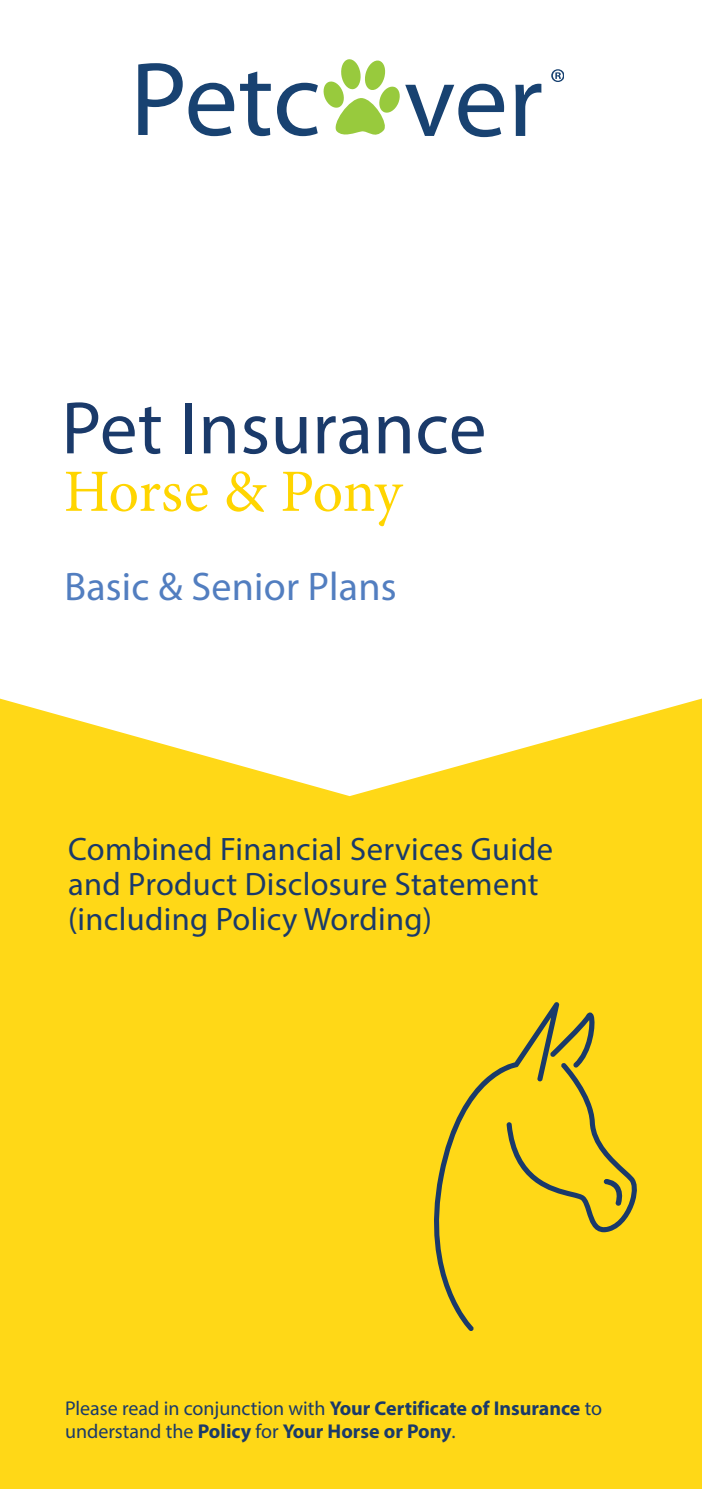
<style>
.page{position:relative;width:702px;height:1489px;background:#fff}
.page>*{position:absolute;margin:0;border:0;box-sizing:border-box;transform-origin:0 0}
.t1{font:75px "Myriad Pro";letter-spacing:.005em;color:#1a3a6a}
.t2{font:60px "Minion Pro";letter-spacing:-.005em;color:#ffd500}
.t3{font:40px "Myriad Pro";letter-spacing:.005em;color:#527ec0}
.t4{font:32.5px/35px "Myriad Pro";letter-spacing:.01em;color:#1a3a6a}
.t5{font:700 20px/22.5px "Myriad Pro";color:#1a3a6a}
.s1{font-weight:400}
</style>
<div class="page">
<div style="left:0;top:0;width:702px;height:1488px;background:#ffd817"></div>
<div style="left:0;top:0;width:702px;height:796px;background:#fff"></div>
<svg style="left:138px;top:63px;width:96px;height:73px;background:#adbccd"></svg>
<svg style="left:240px;top:71px;width:31px;height:65px;background:#a2b3c6"></svg>
<svg style="left:515px;top:84px;width:26px;height:52px"></svg>
<svg style="left:551px;top:69px;width:12px;height:13px"></svg>
<svg style="left:277px;top:58px;width:227px;height:82px;background:#cbd9ca"></svg>
<svg style="left:434px;top:1002px;width:126px;height:329px"></svg>
<svg style="left:505px;top:1011px;width:132px;height:222px"></svg>
<h1 class="t1" style="left:61px;top:382px;width:426px">Pet Insurance</h1>
<h2 class="t2" style="left:64px;top:451px;width:340px">Horse &amp; Pony</h2>
<h3 class="t3" style="left:64px;top:561px;width:333px">Basic &amp; Senior Plans</h3>
<h3 class="t4" style="left:68px;top:830px;width:486px">Combined Financial Services Guide and Product Disclosure Statement (including Policy Wording)</h3>
<p class="t5" style="left:65px;top:1396px;width:538px"><span class="s1">Please read in conjunction with</span> Your Certificate of Insurance <span class="s1">to understand the</span> Policy <span class="s1">for</span> Your Horse or Pony<span class="s1">.</span></p>
</div>
